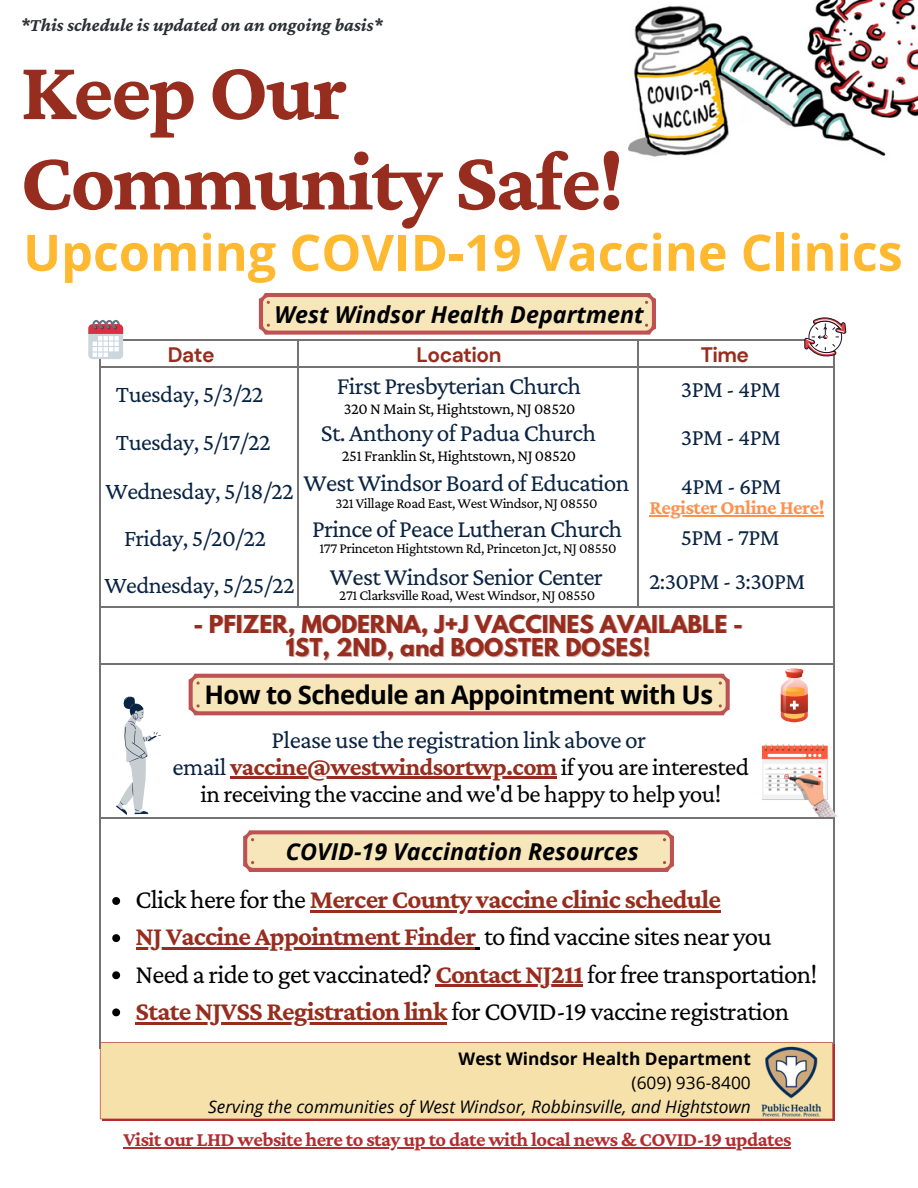
<style>
.page{position:relative;width:918px;height:1188px;background:#fff}
.page>*{position:absolute;margin:0;border:0;box-sizing:border-box;transform-origin:0 0}
.t1{font:700 86.1px/90.4px "Crimson Pro";letter-spacing:-.025em;color:#962d1e}
.t2{font:700 50.25px "Open Sans";color:#ffb931}
.t3{font:27px "Crimson Pro";letter-spacing:-.03em;color:#000}
.t4{font:700 27px "Crimson Pro";letter-spacing:-.03em;color:#962d1e}
.t5{font:700 25.65px "Open Sans";letter-spacing:-.025em;color:#000}
.t6{font:25.35px "Crimson Pro";letter-spacing:-.025em;color:#092342}
.t7{font:25.35px/27px "Crimson Pro";letter-spacing:-.025em;color:#000;text-align:center}
.t8{font:24.45px "Crimson Pro";letter-spacing:-.025em;color:#092342}
.t9{font:23.85px "Crimson Pro";letter-spacing:-.025em;color:#092342}
.t10{font:italic 700 23.25px "Open Sans";color:#000}
.t11{font:700 21.9px "League Spartan";color:#962d1e}
.t12{font:700 20.85px "DM Sans";letter-spacing:-.025em;color:#962d1e}
.t13{font:700 20.4px "Crimson Pro";letter-spacing:-.025em;color:#b12d2f}
.t14{font:700 20.4px "Crimson Pro";letter-spacing:-.025em;color:#ff914d}
.t15{font:italic 700 18.9px "Crimson Pro";color:#292f33}
.t16{font:italic 17.25px "Open Sans";color:#000}
.t17{font:700 17.25px "Open Sans";color:#000}
.t18{font:17.25px "Open Sans";color:#000}
.t19{font:16.35px "Crimson Pro";letter-spacing:-.025em;color:#000}
.t20{font:14.85px "Crimson Pro";letter-spacing:-.025em;color:#000}
.s1{color:#092342}
.s2{font-weight:700;color:#962d1e}
.s3{font-weight:400;color:#000}
</style>
<div class="page">
<hr style="left:297px;top:339px;width:1px;height:267px;background:#737373">
<hr style="left:104px;top:339px;width:734px;height:1px;background:#737373">
<hr style="left:833px;top:343px;width:1px;height:706px;background:#737373">
<hr style="left:637px;top:341px;width:1px;height:266px;background:#737373">
<div style="left:102px;top:1045px;width:732px;height:76px;background:#b12d2f"></div>
<div style="left:100px;top:1042px;width:733px;height:77px;background:#f6e1ab"></div>
<svg style="left:116px;top:696px;width:45px;height:119px"></svg>
<hr style="left:100px;top:367px;width:734px;height:1px;background:#737373">
<svg style="left:805px;top:317px;width:41px;height:42px"></svg>
<hr style="left:100px;top:818px;width:734px;height:1px;background:#737373">
<hr style="left:100px;top:350px;width:1px;height:699px;background:#737373">
<svg style="left:88px;top:320px;width:35px;height:39px"></svg>
<img style="left:758px;top:1044px;width:65px;height:75px">
<svg style="left:259px;top:293px;width:397px;height:42px;background:#ebc7a5"></svg>
<svg style="left:781px;top:669px;width:27px;height:54px"></svg>
<img style="left:628px;top:0;width:290px;height:157px">
<img style="left:762px;top:744px;width:76px;height:73px">
<svg style="left:243px;top:830px;width:431px;height:42px;background:#ebc7a5"></svg>
<svg style="left:112px;top:897px;width:8px;height:8px"></svg>
<hr style="left:310px;top:911px;width:410px;height:2px;background:#962d1e">
<svg style="left:112px;top:934px;width:8px;height:8px"></svg>
<hr style="left:136px;top:948px;width:340px;height:2px;background:#962d1e">
<svg style="left:112px;top:971px;width:8px;height:8px"></svg>
<hr style="left:435px;top:985px;width:148px;height:2px;background:#962d1e">
<svg style="left:112px;top:1008px;width:8px;height:8px"></svg>
<hr style="left:136px;top:1022px;width:311px;height:2px;background:#962d1e">
<hr style="left:124px;top:1147px;width:667px;height:1px;background:#b12d2f">
<hr style="left:650px;top:515px;width:174px;height:1px;background:#ff914d">
<hr style="left:230px;top:777px;width:327px;height:2px;background:#962d1e">
<svg style="left:189px;top:674px;width:541px;height:41px;background:#ebc9a5"></svg>
<hr style="left:100px;top:663px;width:733px;height:1px;background:#737373">
<hr style="left:100px;top:606px;width:734px;height:1px;background:#737373">
<p class="t15" style="left:20px;top:14px;width:364px">*This schedule is updated on an ongoing basis*</p>
<p class="t1" style="left:20px;top:45px;width:605px">Keep Our<br>Community Safe!</p>
<p class="t2" style="left:23px;top:217px;width:881px">Upcoming COVID-19 Vaccine Clinics</p>
<p class="t10" style="left:274px;top:298px;width:371px">West Windsor Health Department</p>
<p class="t12" style="left:168px;top:342px;width:48px">Date</p>
<p class="t12" style="left:701px;top:342px;width:50px">Time</p>
<p class="t12" style="left:417px;top:342px;width:86px">Location</p>
<p class="t8" style="left:116px;top:381px;width:149px">Tuesday, 5/3/22</p>
<p class="t6" style="left:337px;top:371px;width:246px">First Presbyterian Church</p>
<p class="t19" style="left:344px;top:399px;width:233px">320 N Main St, Hightstown, NJ 08520</p>
<p class="t8" style="left:116px;top:428px;width:156px">Tuesday, 5/17/22</p>
<p class="t6" style="left:321px;top:419px;width:277px">St. Anthony of Padua Church</p>
<p class="t19" style="left:342px;top:447px;width:236px">251 Franklin St, Hightstown, NJ 08520</p>
<p class="t8" style="left:106px;top:477px;width:190px">Wednesday, 5/18/22</p>
<p class="t6" style="left:303px;top:468px;width:328px">West Windsor Board of Education</p>
<p class="t20" style="left:335px;top:494px;width:264px">321 Village Road East, West Windsor, NJ 08550</p>
<p class="t8" style="left:124px;top:524px;width:144px">Friday, 5/20/22</p>
<p class="t6" style="left:312px;top:514px;width:312px">Prince of Peace Lutheran Church</p>
<p class="t20" style="left:319px;top:540px;width:299px">177 Princeton Hightstown Rd, Princeton Jct, NJ 08550</p>
<p class="t8" style="left:104px;top:571px;width:192px">Wednesday, 5/25/22</p>
<p class="t6" style="left:330px;top:562px;width:275px">West Windsor Senior Center</p>
<p class="t20" style="left:339px;top:587px;width:257px">271 Clarksville Road, West Windsor, NJ 08550</p>
<p class="t9" style="left:681px;top:375px;width:102px">3PM - 4PM</p>
<p class="t9" style="left:681px;top:424px;width:102px">3PM - 4PM</p>
<p class="t9" style="left:681px;top:473px;width:102px">4PM - 6PM</p>
<p class="t14" style="left:650px;top:496px;width:177px">Register Online Here!</p>
<p class="t9" style="left:681px;top:523px;width:100px">5PM - 7PM</p>
<p class="t9" style="left:649px;top:568px;width:158px">2:30PM - 3:30PM</p>
<p class="t11" style="left:193px;top:613px;width:551px">- PFIZER, MODERNA, J+J VACCINES AVAILABLE -</p>
<p class="t11" style="left:286px;top:636px;width:366px">1ST, 2ND, and BOOSTER DOSES!</p>
<p class="t5" style="left:205px;top:677px;width:510px">How to Schedule an Appointment with Us</p>
<p class="t6" style="left:272px;top:725px;width:376px">Please use the registration link above or</p>
<p class="t7" style="left:173px;top:752px;width:578px"><span class="s1">email</span> <span class="s2">vaccine@westwindsortwp.com</span> if you are interested in receiving the vaccine and we'd be happy to help you!</p>
<p class="t10" style="left:286px;top:835px;width:354px">COVID-19 Vaccination Resources</p>
<p class="t4" style="left:136px;top:884px;width:587px"><span class="s3">Click here for the</span> Mercer County vaccine clinic schedule</p>
<p class="t4" style="left:136px;top:921px;width:638px">NJ Vaccine Appointment Finder <span class="s3">to find vaccine sites near you</span></p>
<p class="t3" style="left:136px;top:958px;width:684px">Need a ride to get vaccinated? <span class="s2">Contact NJ211</span> for free transportation!</p>
<p class="t3" style="left:136px;top:996px;width:655px"><span class="s2">State NJVSS Registration link</span> for COVID-19 vaccine registration</p>
<p class="t17" style="left:459px;top:1047px;width:294px">West Windsor Health Department</p>
<p class="t18" style="left:632px;top:1070px;width:121px">(609) 936-8400</p>
<p class="t16" style="left:208px;top:1094px;width:544px">Serving the communities of West Windsor, Robbinsville, and Hightstown</p>
<p class="t13" style="left:124px;top:1128px;width:669px">Visit our LHD website here to stay up to date with local news &amp; COVID-19 updates</p>
</div>
